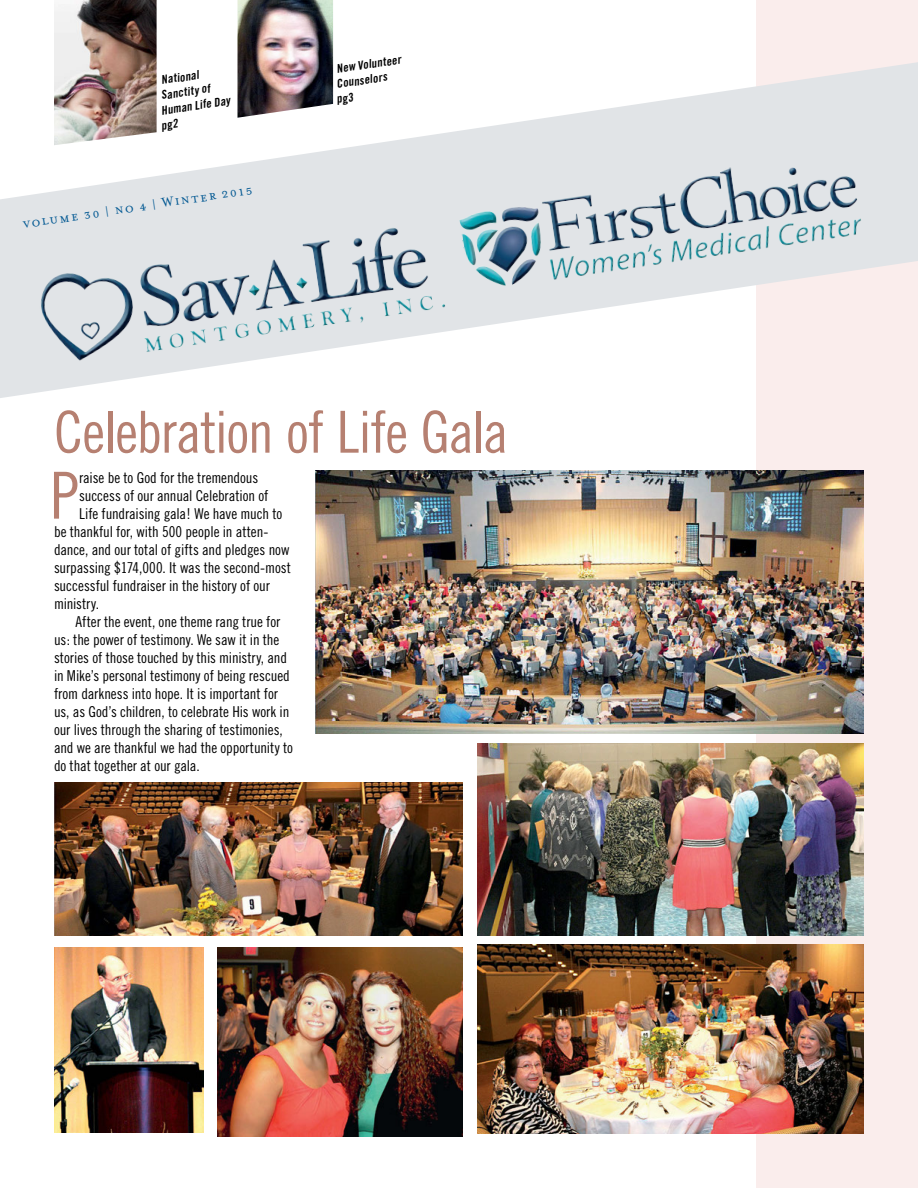
<style>
.page{position:relative;width:918px;height:1188px;background:#fff}
.page>*{position:absolute;margin:0;border:0;box-sizing:border-box;transform-origin:0 0}
.t1{font:64.8px "Trade Gothic Cond Eighteen";color:#b68071}
.t2{font:57.9px "Trade Gothic Cond Eighteen";letter-spacing:-.02em;color:#b68071}
.t3{font:15px "Trade Gothic Cond Eighteen";letter-spacing:-.005em;color:#000}
.t4{font:15px "Mrs Eaves Small Caps";color:#035993}
.t5{font:italic 12px/14.9px "Trade Gothic Bold Cond Twenty";color:#000}
.s1{font-family:"Mrs Eaves Roman"}
</style>
<div class="page">
<div style="left:756px;top:0;width:162px;height:1188px;background:#faedec"></div>
<svg style="left:0;top:62px;width:918px;height:336px"></svg>
<img style="left:54px;top:0;width:103px;height:145px">
<img style="left:238px;top:0;width:95px;height:118px">
<img style="left:33px;top:201px;width:424px;height:193px">
<img style="left:458px;top:145px;width:437px;height:160px">
<img style="left:478px;top:743px;width:386px;height:192px">
<img style="left:54px;top:782px;width:408px;height:153px">
<img style="left:218px;top:948px;width:244px;height:188px">
<img style="left:478px;top:945px;width:386px;height:189px">
<img style="left:54px;top:948px;width:149px;height:185px">
<img style="left:316px;top:471px;width:548px;height:262px">
<svg style="left:163px;top:118px;width:15px;height:14px"></svg>
<p class="t5" style="left:160px;top:73px;width:39px;rotate:-9deg">National</p>
<p class="t5" style="left:160px;top:88px;width:51px;rotate:-9deg">Sanctity of</p>
<p class="t5" style="left:160px;top:103px;width:71px;rotate:-9deg">Human Life Day</p>
<p class="t4" style="left:22px;top:215px;width:234px;rotate:-8deg">volume 30 <span class="s1">|</span> no 4 <span class="s1">|</span> Winter 2015</p>
<p class="t5" style="left:331px;top:62px;width:71px;text-indent:5px;rotate:-9deg">New Volunteer<br>Counselors pg3</p>
<h2 class="t2" style="left:54px;top:398px;width:456px">Celebration of Life Gala</h2>
<h1 class="t1" style="left:50px;top:457px;width:30px">P</h1>
<p class="t3" style="left:79px;top:468px;width:181px">raise be to God for the tremendous</p>
<p class="t3" style="left:79px;top:486px;width:191px">success of our annual Celebration of</p>
<p class="t3" style="left:79px;top:504px;width:205px">Life fundraising gala! We have much to</p>
<p class="t3" style="left:54px;top:522px;width:216px">be thankful for, with 500 people in atten-</p>
<p class="t3" style="left:54px;top:540px;width:237px">dance, and our total of gifts and pledges now</p>
<p class="t3" style="left:54px;top:558px;width:239px">surpassing $174,000. It was the second-most</p>
<p class="t3" style="left:54px;top:576px;width:217px">successful fundraiser in the history of our</p>
<p class="t3" style="left:54px;top:594px;width:47px">ministry.</p>
<p class="t3" style="left:76px;top:612px;width:206px">After the event, one theme rang true for</p>
<p class="t3" style="left:54px;top:630px;width:227px">us: the power of testimony. We saw it in the</p>
<p class="t3" style="left:54px;top:648px;width:235px">stories of those touched by this ministry, and</p>
<p class="t3" style="left:54px;top:666px;width:237px">in Mike’s personal testimony of being rescued</p>
<p class="t3" style="left:54px;top:684px;width:226px">from darkness into hope. It is important for</p>
<p class="t3" style="left:54px;top:702px;width:237px">us, as God’s children, to celebrate His work in</p>
<p class="t3" style="left:54px;top:720px;width:230px">our lives through the sharing of testimonies,</p>
<p class="t3" style="left:54px;top:738px;width:240px">and we are thankful we had the opportunity to</p>
<p class="t3" style="left:54px;top:756px;width:147px">do that together at our gala.</p>
</div>
